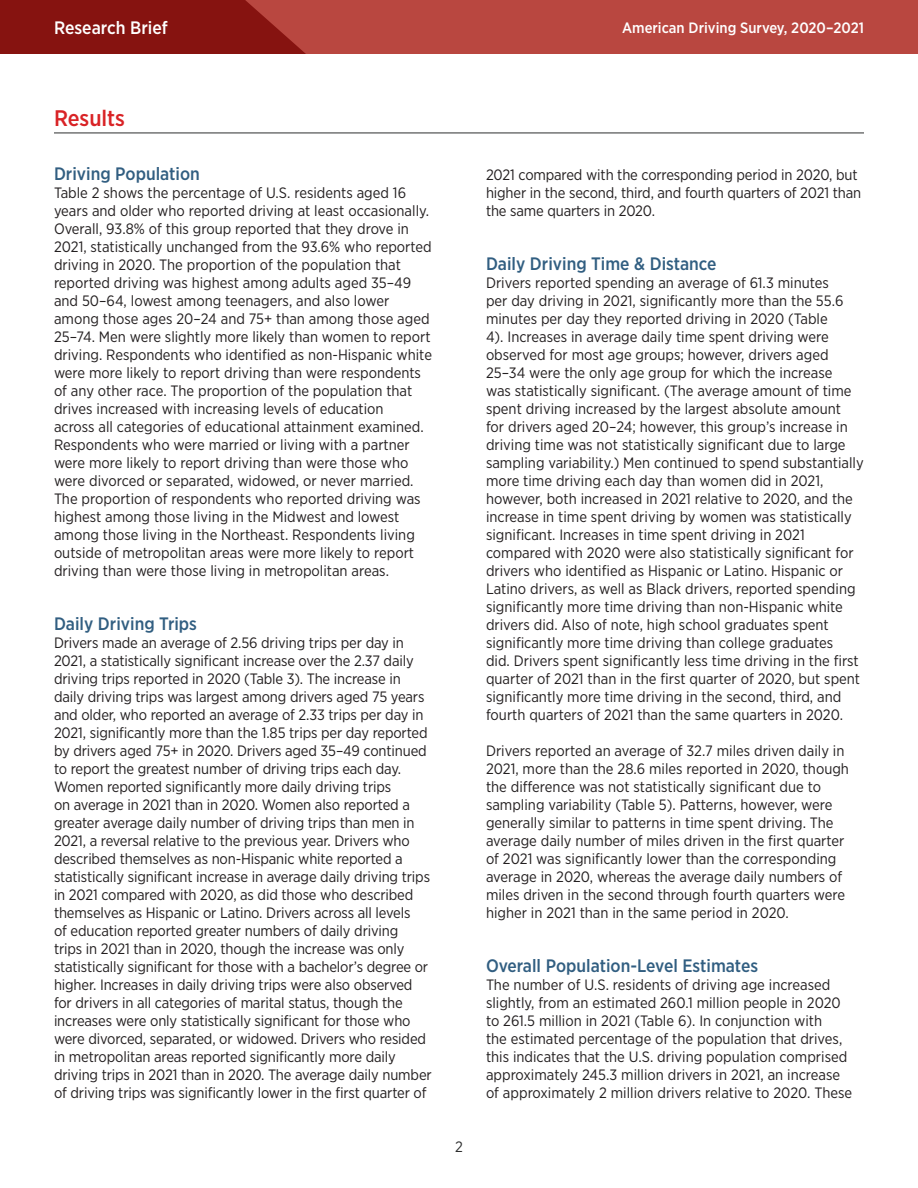
<style>
.page{position:relative;width:918px;height:1188px;background:#fff}
.page>*{position:absolute;margin:0;border:0;box-sizing:border-box;transform-origin:0 0}
.Subhead{font:500 22.5px "Gotham Narrow";color:#d92326}
.Subhead2{font:500 18px "Gotham Narrow";color:#315e81}
.t1{font:500 18px "Gotham Narrow";color:#fff}
.Body_Copy{font:15px/18px "Gotham Narrow";color:#231f20}
.t2{font:500 15px "Gotham Narrow";color:#fff}
.t3{font:15px "Gotham Narrow";color:#2d2e2e}
</style>
<div class="page">
<div style="left:0;top:0;width:918px;height:54px;background:#b94740"></div>
<svg style="left:0;top:0;width:306px;height:54px;background:#8a1814"></svg>
<hr style="left:54px;top:133px;width:810px;height:1px;background:#2d2e2e">
<p class="t1" style="left:54px;top:16px;width:115px">Research Brief</p>
<p class="t2" style="left:622px;top:18px;width:243px">American Driving Survey, 2020–2021</p>
<p class="Subhead" style="left:54px;top:104px;width:73px">Results</p>
<p class="Subhead2" style="left:54px;top:162px;width:147px">Driving Population</p>
<p class="Body_Copy" style="left:54px;top:183px;width:380px">Table 2 shows the percentage of U.S. residents aged 16 years and older who reported driving at least occasionally.<br>Overall, 93.8% of this group reported that they drove in 2021, statistically unchanged from the 93.6% who reported driving in 2020. The proportion of the population that reported driving was highest among adults aged 35–49 and 50–64, lowest among teenagers, and also lower among those ages 20–24 and 75+ than among those aged 25–74. Men were slightly more likely than women to report driving. Respondents who identified as non-Hispanic white were more likely to report driving than were respondents of any other race. The proportion of the population that drives increased with increasing levels of education<br>across all categories of educational attainment examined.<br>Respondents who were married or living with a partner were more likely to report driving than were those who were divorced or separated, widowed, or never married.<br>The proportion of respondents who reported driving was highest among those living in the Midwest and lowest among those living in the Northeast. Respondents living outside of metropolitan areas were more likely to report driving than were those living in metropolitan areas.</p>
<p class="Subhead2" style="left:54px;top:612px;width:145px">Daily Driving Trips</p>
<p class="Body_Copy" style="left:54px;top:633px;width:379px">Drivers made an average of 2.56 driving trips per day in 2021, a statistically significant increase over the 2.37 daily driving trips reported in 2020 (Table 3). The increase in daily driving trips was largest among drivers aged 75 years and older, who reported an average of 2.33 trips per day in 2021, significantly more than the 1.85 trips per day reported by drivers aged 75+ in 2020. Drivers aged 35–49 continued to report the greatest number of driving trips each day.<br>Women reported significantly more daily driving trips<br>on average in 2021 than in 2020. Women also reported a greater average daily number of driving trips than men in 2021, a reversal relative to the previous year. Drivers who described themselves as non-Hispanic white reported a statistically significant increase in average daily driving trips in 2021 compared with 2020, as did those who described themselves as Hispanic or Latino. Drivers across all levels<br>of education reported greater numbers of daily driving<br>trips in 2021 than in 2020, though the increase was only statistically significant for those with a bachelor’s degree or higher. Increases in daily driving trips were also observed for drivers in all categories of marital status, though the increases were only statistically significant for those who were divorced, separated, or widowed. Drivers who resided in metropolitan areas reported significantly more daily driving trips in 2021 than in 2020. The average daily number of driving trips was significantly lower in the first quarter of</p>
<p class="t3" style="left:455px;top:1137px;width:9px">2</p>
<p class="Body_Copy" style="left:486px;top:165px;width:377px">2021 compared with the corresponding period in 2020, but higher in the second, third, and fourth quarters of 2021 than the same quarters in 2020.</p>
<p class="Subhead2" style="left:486px;top:252px;width:232px">Daily Driving Time &amp; Distance</p>
<p class="Body_Copy" style="left:486px;top:273px;width:379px">Drivers reported spending an average of 61.3 minutes<br>per day driving in 2021, significantly more than the 55.6 minutes per day they reported driving in 2020 (Table<br>4). Increases in average daily time spent driving were observed for most age groups; however, drivers aged 25–34 were the only age group for which the increase<br>was statistically significant. (The average amount of time spent driving increased by the largest absolute amount<br>for drivers aged 20–24; however, this group’s increase in driving time was not statistically significant due to large sampling variability.) Men continued to spend substantially more time driving each day than women did in 2021, however, both increased in 2021 relative to 2020, and the increase in time spent driving by women was statistically significant. Increases in time spent driving in 2021 compared with 2020 were also statistically significant for drivers who identified as Hispanic or Latino. Hispanic or Latino drivers, as well as Black drivers, reported spending significantly more time driving than non-Hispanic white drivers did. Also of note, high school graduates spent significantly more time driving than college graduates<br>did. Drivers spent significantly less time driving in the first quarter of 2021 than in the first quarter of 2020, but spent significantly more time driving in the second, third, and fourth quarters of 2021 than the same quarters in 2020.</p>
<p class="Body_Copy" style="left:486px;top:741px;width:365px">Drivers reported an average of 32.7 miles driven daily in 2021, more than the 28.6 miles reported in 2020, though the difference was not statistically significant due to sampling variability (Table 5). Patterns, however, were generally similar to patterns in time spent driving. The average daily number of miles driven in the first quarter of 2021 was significantly lower than the corresponding average in 2020, whereas the average daily numbers of miles driven in the second through fourth quarters were higher in 2021 than in the same period in 2020.</p>
<p class="Subhead2" style="left:486px;top:954px;width:274px">Overall Population-Level Estimates</p>
<p class="Body_Copy" style="left:486px;top:975px;width:368px">The number of U.S. residents of driving age increased slightly, from an estimated 260.1 million people in 2020 to 261.5 million in 2021 (Table 6). In conjunction with<br>the estimated percentage of the population that drives, this indicates that the U.S. driving population comprised approximately 245.3 million drivers in 2021, an increase of approximately 2 million drivers relative to 2020. These</p>
</div>
